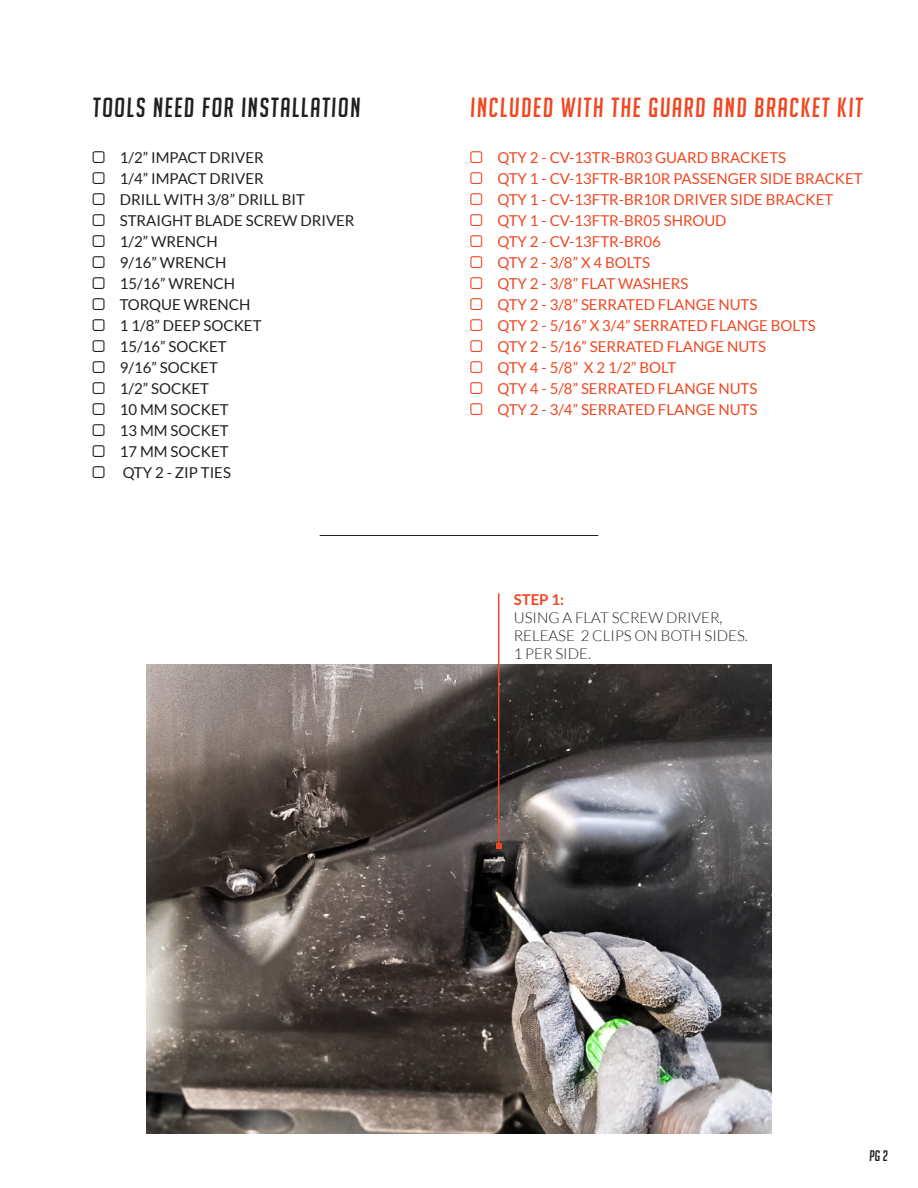
<style>
.page{position:relative;width:918px;height:1188px;background:#fff}
.page>*{position:absolute;margin:0;border:0;box-sizing:border-box;transform-origin:0 0}
.t1{font:italic 27px "Big Noodle Titling";letter-spacing:.06em;color:#ef4722}
.t2{font:italic 27px "Big Noodle Titling";letter-spacing:.06em;color:#231f20}
.t3{font:15px/21px "Lato";color:#ef4722}
.t4{font:15px/21px "Lato";color:#231f20}
.t5{font:300 15px/18px "Lato";color:#231f20}
.t6{font:700 15px "Lato";color:#ef4722}
.t7{font:italic 15px "Big Noodle Titling";color:#231f20}
</style>
<div class="page">
<img style="left:147px;top:665px;width:624px;height:469px">
<hr style="left:320px;top:535px;width:278px;height:1px;background:#231f20">
<hr style="left:498px;top:593px;width:1px;height:253px;background:#ef4722">
<svg style="left:496px;top:843px;width:6px;height:6px"></svg>
<h1 class="t2" style="left:93px;top:92px;width:269px">TOOLS NEED FOR INSTALLATION</h1>
<h1 class="t1" style="left:471px;top:92px;width:394px">INCLUDED WITH THE GUARD AND BRACKET KIT</h1>
<p class="t4" style="left:120px;top:147px;width:236px">1/2” IMPACT DRIVER<br>1/4” IMPACT DRIVER<br>DRILL WITH 3/8” DRILL BIT<br>STRAIGHT BLADE SCREW DRIVER<br>1/2” WRENCH<br>9/16” WRENCH<br>15/16” WRENCH<br>TORQUE WRENCH<br>1 1/8” DEEP SOCKET<br>15/16” SOCKET<br>9/16” SOCKET<br>1/2” SOCKET<br>10 MM SOCKET<br>13 MM SOCKET<br>17 MM SOCKET<br>QTY 2 - ZIP TIES</p>
<p class="t3" style="left:498px;top:147px;width:367px">QTY 2 - CV-13TR-BR03 GUARD BRACKETS<br>QTY 1 - CV-13FTR-BR10R PASSENGER SIDE BRACKET<br>QTY 1 - CV-13FTR-BR10R DRIVER SIDE BRACKET<br>QTY 1 - CV-13FTR-BR05 SHROUD<br>QTY 2 - CV-13FTR-BR06<br>QTY 2 - 3/8” X 4 BOLTS<br>QTY 2 - 3/8” FLAT WASHERS<br>QTY 2 - 3/8” SERRATED FLANGE NUTS<br>QTY 2 - 5/16” X 3/4” SERRATED FLANGE BOLTS<br>QTY 2 - 5/16” SERRATED FLANGE NUTS<br>QTY 4 - 5/8” X 2 1/2” BOLT<br>QTY 4 - 5/8” SERRATED FLANGE NUTS<br>QTY 2 - 3/4” SERRATED FLANGE NUTS</p>
<p class="t6" style="left:514px;top:591px;width:52px">STEP 1:</p>
<p class="t5" style="left:514px;top:609px;width:236px">USING A FLAT SCREW DRIVER,<br>RELEASE 2 CLIPS ON BOTH SIDES.<br>1 PER SIDE.</p>
<p class="t7" style="left:870px;top:1148px;width:20px">PG 2</p>
</div>
